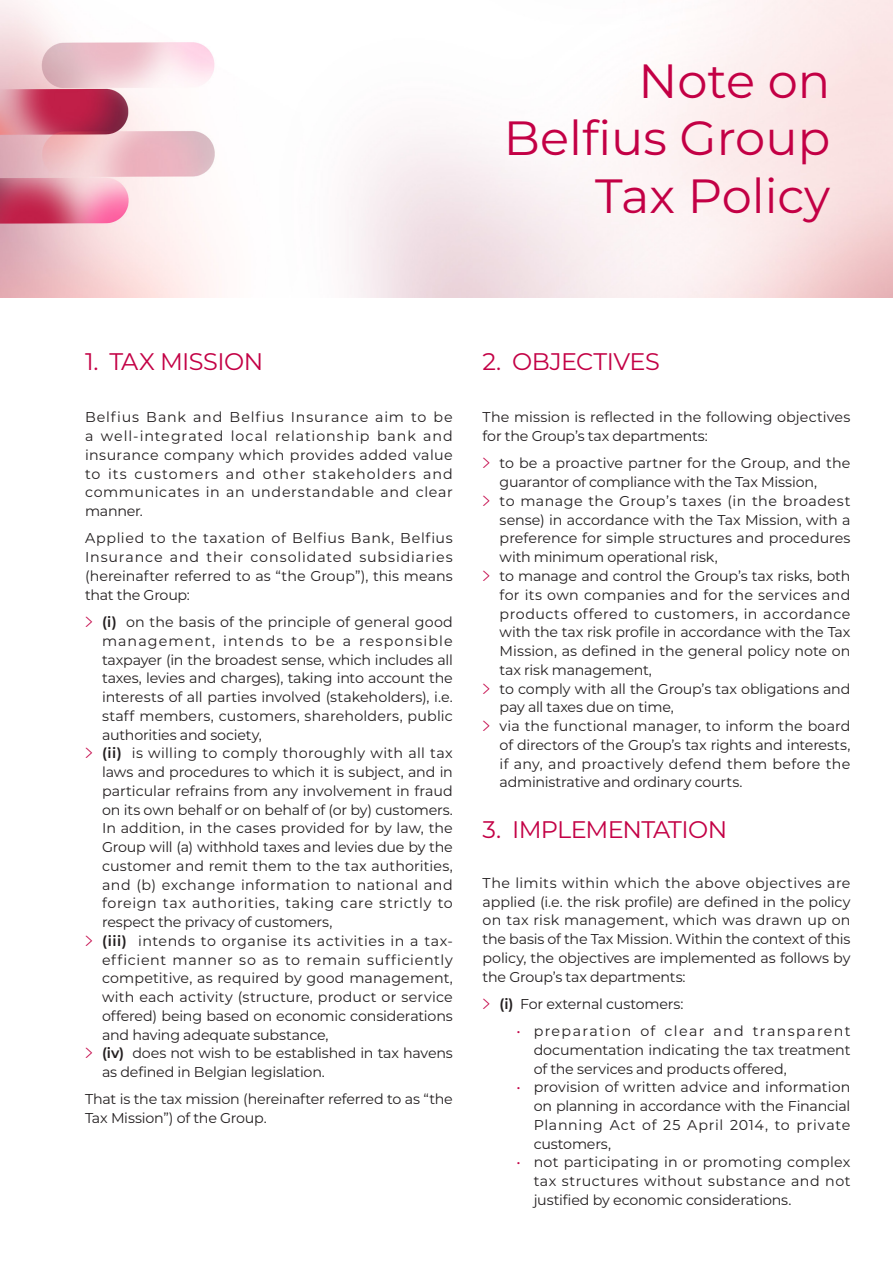
<style>
.page{position:relative;width:893px;height:1263px;background:#fff}
.page>*{position:absolute;margin:0;border:0;box-sizing:border-box;transform-origin:0 0}
.t1{font:48px "Belfius Montserrat";color:#c30045}
.Titel_1__met_of_zond{font:24px "Belfius Montserrat";letter-spacing:-.025em;color:#c30045}
.lopende{font:14.25px/18.8px "Belfius Montserrat";letter-spacing:-.01em;color:#231f20;text-align:justify}
.s1{font-family:"Belfius Alternative";color:#c30045}
.s2{font-weight:700}
.s3{color:#c30045}
</style>
<div class="page">
<img style="left:0;top:0;width:893px;height:298px">
<p class="t1" style="left:638px;top:51px;width:193px">Note on</p>
<p class="t1" style="left:504px;top:108px;width:328px">Belfius Group</p>
<p class="t1" style="left:595px;top:166px;width:237px">Tax Policy</p>
<p class="Titel_1__met_of_zond" style="left:85px;top:346px;width:180px">1. TAX MISSION</p>
<p class="Titel_1__met_of_zond" style="left:483px;top:346px;width:179px">2. OBJECTIVES</p>
<p class="lopende" style="left:85px;top:408px;width:369px">Belfius Bank and Belfius Insurance aim to be a well-integrated local relationship bank and insurance company which provides added value to its customers and other stakeholders and communicates in an understandable and clear manner.</p>
<p class="lopende" style="left:85px;top:529px;width:369px">Applied to the taxation of Belfius Bank, Belfius Insurance and their consolidated subsidiaries (hereinafter referred to as “the Group”), this means that the Group:</p>
<p class="lopende" style="left:102px;top:612px;width:352px;text-indent:-17px"><span class="s1">&gt;</span> <span class="s2">(i)</span> on the basis of the principle of general good management, intends to be a responsible taxpayer (in the broadest sense, which includes all taxes, levies and charges), taking into account the interests of all parties involved (stakeholders), i.e. staff members, customers, shareholders, public authorities and society,</p>
<p class="lopende" style="left:102px;top:744px;width:352px;text-indent:-17px"><span class="s1">&gt;</span> <span class="s2">(ii)</span> is willing to comply thoroughly with all tax laws and procedures to which it is subject, and in particular refrains from any involvement in fraud on its own behalf or on behalf of (or by) customers.<br>In addition, in the cases provided for by law, the Group will (a) withhold taxes and levies due by the customer and remit them to the tax authorities, and (b) exchange information to national and foreign tax authorities, taking care strictly to respect the privacy of customers,</p>
<p class="lopende" style="left:102px;top:931px;width:352px;text-indent:-17px"><span class="s1">&gt;</span> <span class="s2">(iii)</span> intends to organise its activities in a tax&shy;efficient manner so as to remain sufficiently competitive, as required by good management, with each activity (structure, product or service offered) being based on economic considerations and having adequate substance,</p>
<p class="lopende" style="left:102px;top:1044px;width:352px;text-indent:-17px"><span class="s1">&gt;</span> <span class="s2">(iv)</span> does not wish to be established in tax havens as defined in Belgian legislation.</p>
<p class="lopende" style="left:85px;top:1090px;width:369px">That is the tax mission (hereinafter referred to as “the<br>Tax Mission”) of the Group.</p>
<p class="lopende" style="left:483px;top:408px;width:369px">The mission is reflected in the following objectives for the Group’s tax departments:</p>
<p class="lopende" style="left:500px;top:454px;width:352px;text-indent:-17px"><span class="s1">&gt;</span> to be a proactive partner for the Group, and the guarantor of compliance with the Tax Mission,</p>
<p class="lopende" style="left:500px;top:491px;width:352px;text-indent:-17px"><span class="s1">&gt;</span> to manage the Group’s taxes (in the broadest sense) in accordance with the Tax Mission, with a preference for simple structures and procedures with minimum operational risk,</p>
<p class="lopende" style="left:500px;top:566px;width:352px;text-indent:-17px"><span class="s1">&gt;</span> to manage and control the Group’s tax risks, both for its own companies and for the services and products offered to customers, in accordance with the tax risk profile in accordance with the Tax Mission, as defined in the general policy note on tax risk management,</p>
<p class="lopende" style="left:500px;top:679px;width:352px;text-indent:-17px"><span class="s1">&gt;</span> to comply with all the Group’s tax obligations and pay all taxes due on time,</p>
<p class="lopende" style="left:500px;top:716px;width:352px;text-indent:-17px"><span class="s1">&gt;</span> via the functional manager, to inform the board of directors of the Group’s tax rights and interests, if any, and proactively defend them before the administrative and ordinary courts.</p>
<p class="Titel_1__met_of_zond" style="left:483px;top:815px;width:246px">3. IMPLEMENTATION</p>
<p class="lopende" style="left:483px;top:873px;width:369px">The limits within which the above objectives are applied (i.e. the risk profile) are defined in the policy on tax risk management, which was drawn up on the basis of the Tax Mission. Within the context of this policy, the objectives are implemented as follows by the Group’s tax departments:</p>
<p class="lopende" style="left:483px;top:994px;width:202px"><span class="s1">&gt;</span> <span class="s2">(i)</span> For external customers:</p>
<p class="lopende" style="left:534px;top:1021px;width:318px;text-indent:-17px"><span class="s3">•</span> preparation of clear and transparent documentation indicating the tax treatment of the services and products offered,</p>
<p class="lopende" style="left:534px;top:1078px;width:318px;text-indent:-17px"><span class="s3">•</span> provision of written advice and information on planning in accordance with the Financial Planning Act of 25 April 2014, to private customers,</p>
<p class="lopende" style="left:534px;top:1153px;width:318px;text-indent:-17px"><span class="s3">•</span> not participating in or promoting complex tax structures without substance and not justified by economic considerations.</p>
</div>
